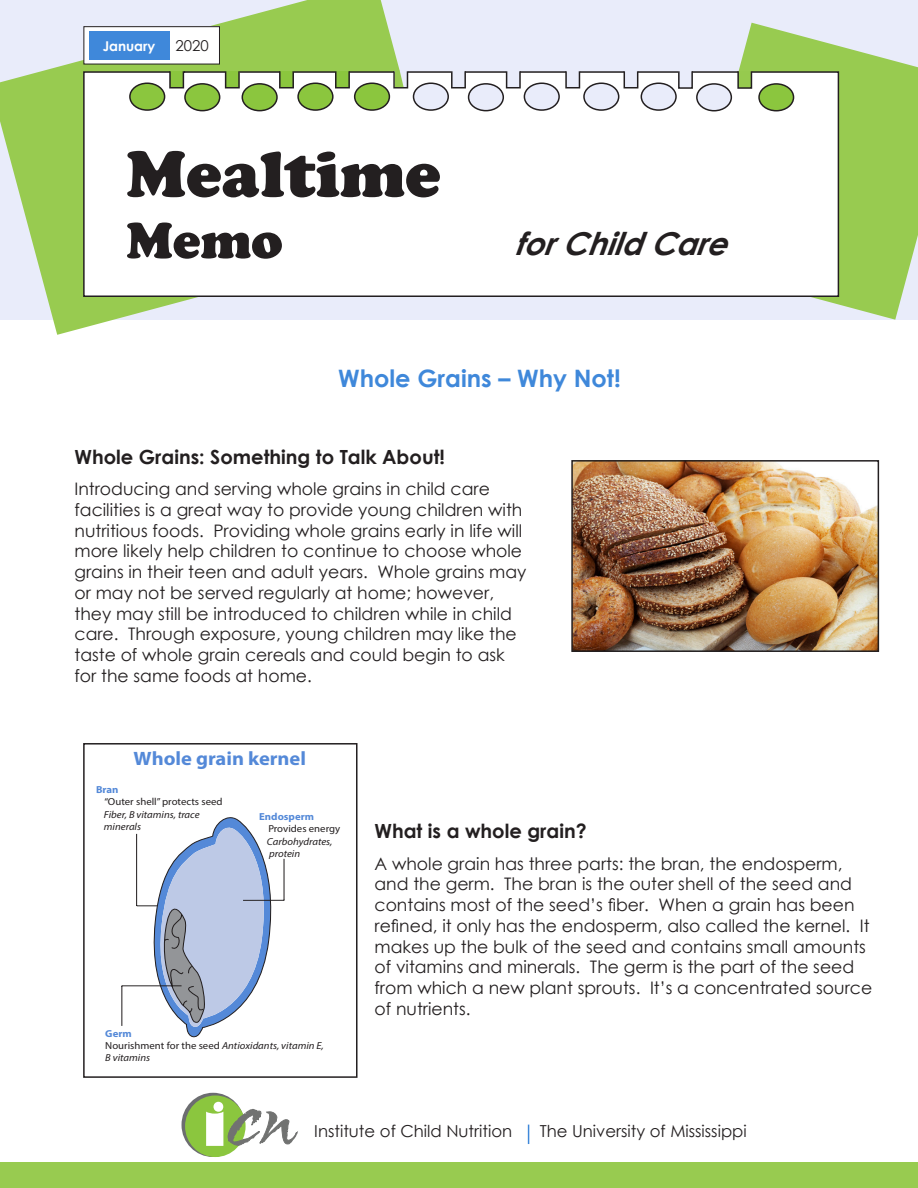
<style>
.page{position:relative;width:918px;height:1188px;background:#fff}
.page>*{position:absolute;margin:0;border:0;box-sizing:border-box;transform-origin:0 0}
.t1{font:900 67.5px "Cooper";color:#231f20}
.t2{font:800 58.35px "Gill Sans";color:#fff}
.t3{font:900 52.5px "Cooper";color:#231f20}
.t4{font:italic 700 31.5px "Century Gothic";color:#231f20}
.t5{font:700 24px "Century Gothic";color:#3f88da}
.t6{font:700 19.5px "Century Gothic";color:#231f20}
.t7{font:700 19.35px "Myriad Pro";color:#5489d8;scale:1.06 1}
.t8{font:17.25px/20.7px "Century Gothic";color:#231f20}
.t9{font:16.5px "Century Gothic";color:#231f20}
.t10{font:15px "Century Gothic";color:#231f20}
.t11{font:700 13.5px "Century Gothic";color:#fff}
.t12{font:italic 10.2px/12.3px "Myriad Pro";color:#231f20;scale:1.06 1}
.s1{font-weight:700;font-style:normal;color:#5489d8}
.s2{font-style:normal}
</style>
<div class="page">
<div style="left:0;top:0;width:918px;height:320px;background:#e9ecfa"></div>
<svg style="left:0;top:0;width:400px;height:335px;fill:#98cb50"></svg>
<div style="left:0;top:1163px;width:918px;height:25px;background:#98cb50"></div>
<svg style="left:738px;top:23px;width:180px;height:297px;fill:#98cb50"></svg>
<svg style="left:528px;top:1125px;width:1px;height:19px"></svg>
<div style="left:182px;top:1093px;width:63px;height:64px;background:#6c6d70;border-radius:50%"></div>
<div style="left:185px;top:1095px;width:61px;height:62px;background:#8bc63e;border-radius:50%"></div>
<svg style="left:228px;top:1109px;width:70px;height:37px"></svg>
<div style="left:82px;top:71px;width:758px;height:227px;background:#fff"></div>
<hr style="left:182px;top:71px;width:44px;height:2px;background:#231f20">
<div style="left:130px;top:83px;width:35px;height:27px;background:#8bc63e;border-radius:50%"></div>
<div style="left:129px;top:82px;width:36px;height:29px;border:2px solid #231f20;border-radius:50%"></div>
<div style="left:185px;top:84px;width:35px;height:27px;background:#8bc63e;border-radius:50%"></div>
<div style="left:184px;top:83px;width:36px;height:28px;border:2px solid #231f20;border-radius:50%"></div>
<div style="left:242px;top:84px;width:35px;height:27px;background:#8bc63e;border-radius:50%"></div>
<div style="left:242px;top:83px;width:36px;height:28px;border:2px solid #231f20;border-radius:50%"></div>
<div style="left:298px;top:83px;width:35px;height:27px;background:#8bc63e;border-radius:50%"></div>
<div style="left:297px;top:82px;width:37px;height:29px;border:2px solid #231f20;border-radius:50%"></div>
<div style="left:355px;top:83px;width:34px;height:27px;background:#8bc63e;border-radius:50%"></div>
<div style="left:354px;top:82px;width:36px;height:29px;border:2px solid #231f20;border-radius:50%"></div>
<div style="left:414px;top:83px;width:34px;height:27px;background:#e9ecfa;border-radius:50%"></div>
<div style="left:413px;top:82px;width:36px;height:29px;border:2px solid #231f20;border-radius:50%"></div>
<div style="left:469px;top:84px;width:34px;height:27px;background:#e9ecfa;border-radius:50%"></div>
<div style="left:468px;top:83px;width:36px;height:28px;border:2px solid #231f20;border-radius:50%"></div>
<div style="left:524px;top:83px;width:35px;height:27px;background:#e9ecfa;border-radius:50%"></div>
<div style="left:524px;top:82px;width:36px;height:29px;border:2px solid #231f20;border-radius:50%"></div>
<div style="left:584px;top:83px;width:35px;height:27px;background:#e9ecfa;border-radius:50%"></div>
<div style="left:583px;top:82px;width:36px;height:29px;border:2px solid #231f20;border-radius:50%"></div>
<div style="left:641px;top:83px;width:35px;height:27px;background:#e9ecfa;border-radius:50%"></div>
<div style="left:641px;top:82px;width:36px;height:29px;border:2px solid #231f20;border-radius:50%"></div>
<div style="left:170px;top:71px;width:13px;height:17px;background:#8bc63e"></div>
<div style="left:169px;top:71px;width:15px;height:17px;border:2px solid #231f20"></div>
<div style="left:226px;top:71px;width:13px;height:17px;background:#8bc63e"></div>
<div style="left:225px;top:71px;width:15px;height:17px;border:2px solid #231f20"></div>
<div style="left:280px;top:71px;width:13px;height:17px;background:#8bc63e"></div>
<div style="left:279px;top:71px;width:15px;height:17px;border:2px solid #231f20"></div>
<div style="left:336px;top:71px;width:13px;height:17px;background:#8bc63e"></div>
<div style="left:335px;top:71px;width:15px;height:17px;border:2px solid #231f20"></div>
<div style="left:394px;top:71px;width:13px;height:17px;background:#e9ecfa"></div>
<div style="left:393px;top:71px;width:15px;height:17px;border:2px solid #231f20"></div>
<div style="left:566px;top:71px;width:13px;height:17px;background:#e9ecfa"></div>
<div style="left:565px;top:71px;width:15px;height:17px;border:2px solid #231f20"></div>
<div style="left:507px;top:71px;width:13px;height:17px;background:#e9ecfa"></div>
<div style="left:506px;top:71px;width:15px;height:17px;border:2px solid #231f20"></div>
<div style="left:452px;top:71px;width:13px;height:17px;background:#e9ecfa"></div>
<div style="left:451px;top:71px;width:15px;height:17px;border:2px solid #231f20"></div>
<div style="left:624px;top:71px;width:14px;height:17px;background:#e9ecfa"></div>
<div style="left:624px;top:71px;width:14px;height:17px;border:2px solid #231f20"></div>
<div style="left:84px;top:27px;width:135px;height:37px;background:#fff"></div>
<div style="left:84px;top:26px;width:136px;height:38px;border:1px solid #231f20"></div>
<div style="left:89px;top:32px;width:81px;height:28px;background:#3f88da"></div>
<svg style="left:395px;top:70px;width:9px;height:17px"></svg>
<div style="left:679px;top:71px;width:13px;height:17px;background:#e9ecfa"></div>
<div style="left:678px;top:71px;width:15px;height:18px;border:2px solid #231f20"></div>
<div style="left:697px;top:84px;width:34px;height:27px;background:#e9ecfa;border-radius:50%"></div>
<div style="left:696px;top:83px;width:36px;height:28px;border:2px solid #231f20;border-radius:50%"></div>
<div style="left:738px;top:71px;width:13px;height:17px;background:#96ca4e"></div>
<div style="left:737px;top:71px;width:15px;height:18px;border:2px solid #231f20"></div>
<div style="left:759px;top:84px;width:35px;height:27px;background:#8bc63e;border-radius:50%"></div>
<div style="left:758px;top:83px;width:36px;height:28px;border:2px solid #231f20;border-radius:50%"></div>
<svg style="left:121px;top:817px;width:164px;height:221px"></svg>
<div style="left:83px;top:743px;width:275px;height:335px;border:2px solid #231f20"></div>
<img style="left:574px;top:463px;width:302px;height:186px">
<div style="left:571px;top:460px;width:308px;height:192px;border:2px solid #231f20"></div>
<p class="t11" style="left:103px;top:36px;width:54px">January</p>
<p class="t10" style="left:176px;top:35px;width:35px">2020</p>
<h1 class="t1" style="left:126px;top:135px;width:316px">Mealtime</h1>
<h3 class="t3" style="left:126px;top:210px;width:158px">Memo</h3>
<h3 class="t4" style="left:514px;top:219px;width:230px">forChildCare</h3>
<p class="t5" style="left:338px;top:360px;width:284px">Whole Grains – Why Not!</p>
<p class="t6" style="left:75px;top:442px;width:372px">Whole Grains: Something to Talk About!</p>
<p class="t8" style="left:75px;top:479px;width:453px">Introducing and serving whole grains in child care facilities is a great way to provide young children with nutritious foods. Providing whole grains early in life will more likely help children to continue to choose whole grains in their teen and adult years. Whole grains may or may not be served regularly at home; however, they may still be introduced to children while in child care. Through exposure, young children may like the taste of whole grain cereals and could begin to ask for the same foods at home.</p>
<p class="t7" style="left:134px;top:746px;width:164px">Whole grain kernel</p>
<p class="t12" style="left:104px;top:783px;width:113px;text-indent:-8px"><span class="s1">Bran<br></span><span class="s2">“Outer shell” protects seed<br></span>Fiber, B vitamins, trace minerals</p>
<p class="t12" style="left:267px;top:810px;width:71px;text-indent:-8px"><span class="s1">Endosperm<br></span><span class="s2">Provides energy<br></span>Carbohydrates, protein</p>
<p class="t12" style="left:105px;top:1027px;width:208px"><span class="s1">Germ<br></span><span class="s2">Nourishment for the seed</span> Antioxidants, vitamin E,<br>B vitamins</p>
<p class="t6" style="left:375px;top:816px;width:214px">What is a whole grain?</p>
<p class="t8" style="left:375px;top:853px;width:499px">A whole grain has three parts: the bran, the endosperm, and the germ. The bran is the outer shell of the seed and contains most of the seed’s fiber. When a grain has been refined, it only has the endosperm, also called the kernel. It makes up the bulk of the seed and contains small amounts of vitamins and minerals. The germ is the part of the seed from which a new plant sprouts. It’s a concentrated source of nutrients.</p>
<h2 class="t2" style="left:203px;top:1088px;width:25px">i</h2>
<p class="t9" style="left:314px;top:1119px;width:199px">Institute of Child Nutrition</p>
<p class="t9" style="left:540px;top:1119px;width:209px">The University of Mississippi</p>
</div>
